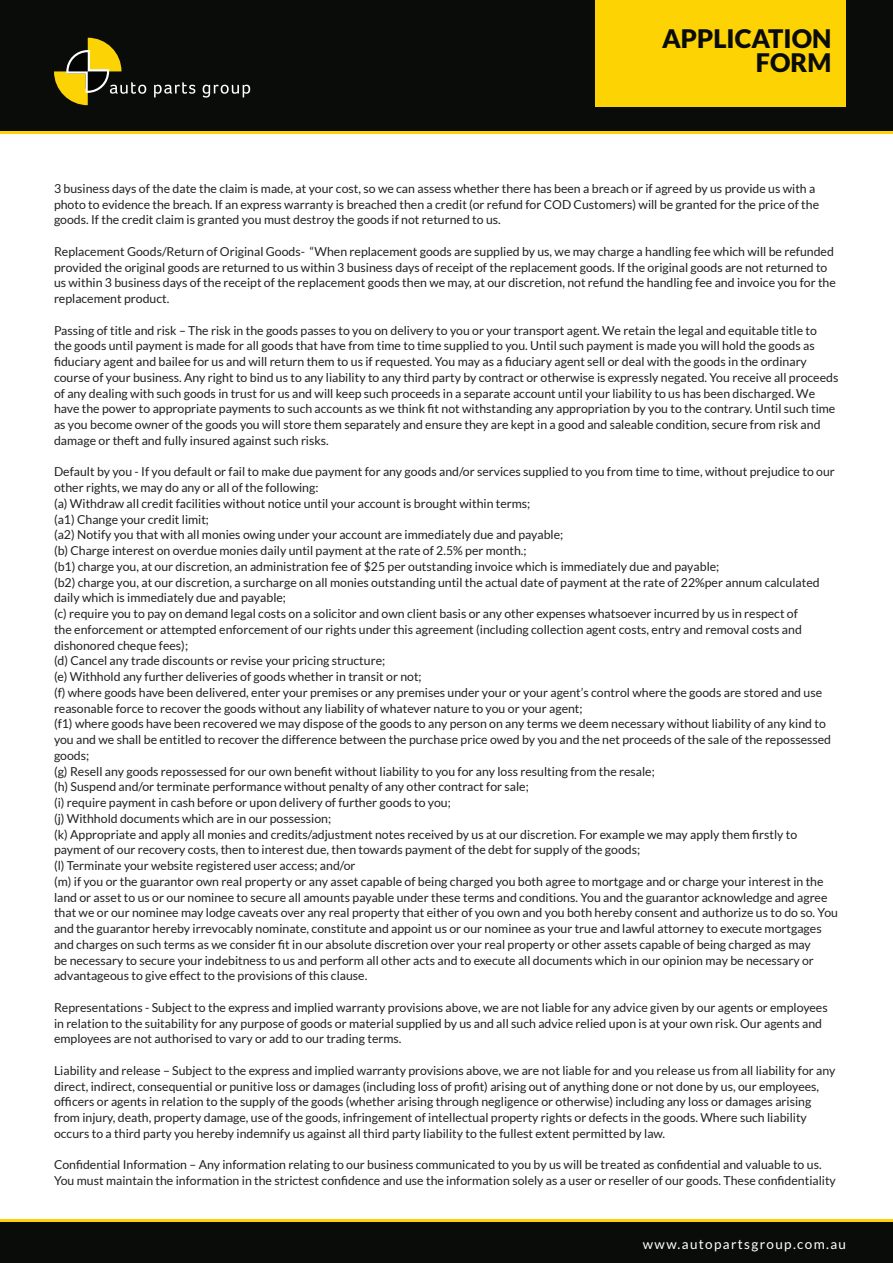
<style>
.page{position:relative;width:893px;height:1263px;background:#fff}
.page>*{position:absolute;margin:0;border:0;box-sizing:border-box;transform-origin:0 0}
.t1{font:900 25.5px "Lato";color:#0a0c0a}
.t2{font:13.5px "Lato";letter-spacing:.1em;color:#fff}
.t3{font:12.3px/15.8px "Lato";color:#231f20}
</style>
<div class="page">
<div style="left:0;top:0;width:893px;height:134px;background:#0a0c0a"></div>
<div style="left:0;top:1219px;width:893px;height:44px;background:#0a0c0a"></div>
<svg style="left:54px;top:38px;width:92px;height:67px"></svg>
<svg style="left:154px;top:82px;width:41px;height:15px"></svg>
<svg style="left:203px;top:85px;width:47px;height:13px"></svg>
<div style="left:595px;top:0;width:250px;height:106px;background:#fed304"></div>
<hr style="left:0;top:131px;width:893px;height:3px;background:#fed304">
<hr style="left:0;top:1219px;width:893px;height:2px;background:#fed304">
<p class="t1" style="left:662px;top:24px;width:171px">APPLICATION</p>
<p class="t1" style="left:756px;top:48px;width:77px">FORM</p>
<p class="t3" style="left:54px;top:180px;width:767px">3 business days of the date the claim is made, at your cost, so we can assess whether there has been a breach or if agreed by us provide us with a photo to evidence the breach. If an express warranty is breached then a credit (or refund for COD Customers) will be granted for the price of the goods. If the credit claim is granted you must destroy the goods if not returned to us.</p>
<p class="t3" style="left:54px;top:243px;width:783px">Replacement Goods/Return of Original Goods- “When replacement goods are supplied by us, we may charge a handling fee which will be refunded provided the original goods are returned to us within 3 business days of receipt of the replacement goods. If the original goods are not returned to us within 3 business days of the receipt of the replacement goods then we may, at our discretion, not refund the handling fee and invoice you for the replacement product.</p>
<p class="t3" style="left:54px;top:322px;width:786px">Passing of title and risk – The risk in the goods passes to you on delivery to you or your transport agent. We retain the legal and equitable title to<br>the goods until payment is made for all goods that have from time to time supplied to you. Until such payment is made you will hold the goods as fiduciary agent and bailee for us and will return them to us if requested. You may as a fiduciary agent sell or deal with the goods in the ordinary course of your business. Any right to bind us to any liability to any third party by contract or otherwise is expressly negated. You receive all proceeds of any dealing with such goods in trust for us and will keep such proceeds in a separate account until your liability to us has been discharged. We have the power to appropriate payments to such accounts as we think fit not withstanding any appropriation by you to the contrary. Until such time as you become owner of the goods you will store them separately and ensure they are kept in a good and saleable condition, secure from risk and damage or theft and fully insured against such risks.</p>
<p class="t3" style="left:54px;top:464px;width:782px">Default by you - If you default or fail to make due payment for any goods and/or services supplied to you from time to time, without prejudice to our other rights, we may do any or all of the following:</p>
<p class="t3" style="left:54px;top:495px;width:478px">(a) Withdraw all credit facilities without notice until your account is brought within terms;</p>
<p class="t3" style="left:54px;top:511px;width:157px">(a1) Change your credit limit;</p>
<p class="t3" style="left:54px;top:527px;width:511px">(a2) Notify you that with all monies owing under your account are immediately due and payable;</p>
<p class="t3" style="left:54px;top:543px;width:474px">(b) Charge interest on overdue monies daily until payment at the rate of 2.5% per month.;</p>
<p class="t3" style="left:54px;top:558px;width:667px">(b1) charge you, at our discretion, an administration fee of $25 per outstanding invoice which is immediately due and payable;</p>
<p class="t3" style="left:54px;top:574px;width:767px">(b2) charge you, at our discretion, a surcharge on all monies outstanding until the actual date of payment at the rate of 22%per annum calculated daily which is immediately due and payable;</p>
<p class="t3" style="left:54px;top:606px;width:749px">(c) require you to pay on demand legal costs on a solicitor and own client basis or any other expenses whatsoever incurred by us in respect of the enforcement or attempted enforcement of our rights under this agreement (including collection agent costs, entry and removal costs and dishonored cheque fees);</p>
<p class="t3" style="left:54px;top:653px;width:333px">(d) Cancel any trade discounts or revise your pricing structure;</p>
<p class="t3" style="left:54px;top:669px;width:369px">(e) Withhold any further deliveries of goods whether in transit or not;</p>
<p class="t3" style="left:54px;top:684px;width:770px">(f) where goods have been delivered, enter your premises or any premises under your or your agent’s control where the goods are stored and use reasonable force to recover the goods without any liability of whatever nature to you or your agent;</p>
<p class="t3" style="left:54px;top:716px;width:779px">(f1) where goods have been recovered we may dispose of the goods to any person on any terms we deem necessary without liability of any kind to you and we shall be entitled to recover the difference between the purchase price owed by you and the net proceeds of the sale of the repossessed goods;</p>
<p class="t3" style="left:54px;top:763px;width:602px">(g) Resell any goods repossessed for our own benefit without liability to you for any loss resulting from the resale;</p>
<p class="t3" style="left:54px;top:779px;width:476px">(h) Suspend and/or terminate performance without penalty of any other contract for sale;</p>
<p class="t3" style="left:54px;top:795px;width:398px">(i) require payment in cash before or upon delivery of further goods to you;</p>
<p class="t3" style="left:54px;top:810px;width:279px">(j) Withhold documents which are in our possession;</p>
<p class="t3" style="left:54px;top:826px;width:745px">(k) Appropriate and apply all monies and credits/adjustment notes received by us at our discretion. For example we may apply them firstly to payment of our recovery costs, then to interest due, then towards payment of the debt for supply of the goods;</p>
<p class="t3" style="left:54px;top:858px;width:303px">(l) Terminate your website registered user access; and/or</p>
<p class="t3" style="left:54px;top:873px;width:785px">(m) if you or the guarantor own real property or any asset capable of being charged you both agree to mortgage and or charge your interest in the land or asset to us or our nominee to secure all amounts payable under these terms and conditions. You and the guarantor acknowledge and agree that we or our nominee may lodge caveats over any real property that either of you own and you both hereby consent and authorize us to do so. You and the guarantor hereby irrevocably nominate, constitute and appoint us or our nominee as your true and lawful attorney to execute mortgages and charges on such terms as we consider fit in our absolute discretion over your real property or other assets capable of being charged as may<br>be necessary to secure your indebitness to us and perform all other acts and to execute all documents which in our opinion may be necessary or advantageous to give effect to the provisions of this clause.</p>
<p class="t3" style="left:54px;top:999px;width:775px">Representations - Subject to the express and implied warranty provisions above, we are not liable for any advice given by our agents or employees in relation to the suitability for any purpose of goods or material supplied by us and all such advice relied upon is at your own risk. Our agents and employees are not authorised to vary or add to our trading terms.</p>
<p class="t3" style="left:54px;top:1062px;width:783px">Liability and release – Subject to the express and implied warranty provisions above, we are not liable for and you release us from all liability for any direct, indirect, consequential or punitive loss or damages (including loss of profit) arising out of anything done or not done by us, our employees, officers or agents in relation to the supply of the goods (whether arising through negligence or otherwise) including any loss or damages arising from injury, death, property damage, use of the goods, infringement of intellectual property rights or defects in the goods. Where such liability occurs to a third party you hereby indemnify us against all third party liability to the fullest extent permitted by law.</p>
<p class="t3" style="left:54px;top:1157px;width:783px">Confidential Information – Any information relating to our business communicated to you by us will be treated as confidential and valuable to us.<br>You must maintain the information in the strictest confidence and use the information solely as a user or reseller of our goods. These confidentiality</p>
<p class="t2" style="left:643px;top:1236px;width:205px">www.autopartsgroup.com.au</p>
</div>
